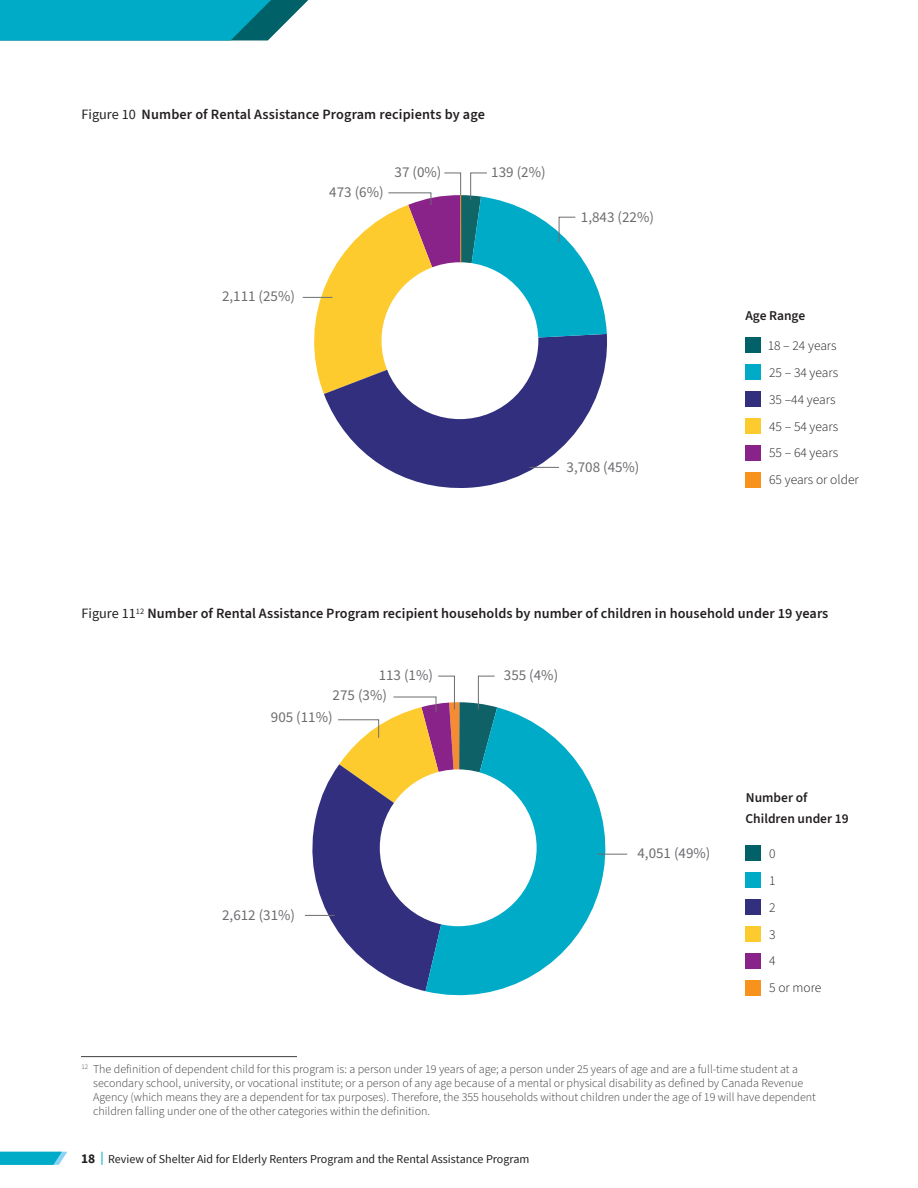
<style>
.page{position:relative;width:918px;height:1188px;background:#fff}
.page>*{position:absolute;margin:0;border:0;box-sizing:border-box;transform-origin:0 0}
.t1{font:15px "Source Sans Pro";color:#6c6d70}
.FIGURE_header{font:600 14.25px "Source Sans 3";letter-spacing:.005em;color:#231f20}
.sub_bullets{font:300 13.5px "Source Sans 3";color:#231f20}
.sub_bullets-2{font:600 13.5px/21px "Source Sans 3";color:#231f20}
.Footnote_first_line{font:300 12px/13.8px "Source Sans 3";color:#3e3e3f}
.t2{font:12px "Source Sans Pro";color:#231f20}
.s1{font-family:"Source Sans Pro";font-weight:400}
.s2{font-weight:700;font-size:13.5px}
.s3{font-weight:700;font-size:14.7px;color:#fff}
</style>
<div class="page">
<svg style="left:102px;top:1152px;width:1px;height:13px"></svg>
<svg style="left:0;top:1152px;width:67px;height:13px"></svg>
<svg style="left:0;top:0;width:309px;height:40px;background:#10a7c0"></svg>
<hr style="left:81px;top:1056px;width:216px;height:1px;background:#3e3e3f">
<svg style="left:324px;top:394px;width:274px;height:94px"></svg>
<svg style="left:302px;top:172px;width:305px;height:222px"></svg>
<hr style="left:460px;top:195px;width:1px;height:67px;background:#f58b32">
<hr style="left:529px;top:467px;width:30px;height:1px;background:#6c6d70">
<svg style="left:497px;top:707px;width:124px;height:147px;fill:#00abc8"></svg>
<div style="left:380px;top:769px;width:157px;height:157px;background:#fff;border-radius:50%"></div>
<svg style="left:161px;top:854px;width:467px;height:204px"></svg>
<svg style="left:298px;top:676px;width:199px;height:382px"></svg>
<div style="left:745px;top:338px;width:15px;height:15px;background:#006169"></div>
<div style="left:745px;top:365px;width:15px;height:15px;background:#00abc8"></div>
<div style="left:745px;top:392px;width:15px;height:15px;background:#312f7e"></div>
<div style="left:745px;top:419px;width:15px;height:15px;background:#fecb2f"></div>
<div style="left:745px;top:446px;width:15px;height:15px;background:#8a2389"></div>
<div style="left:745px;top:473px;width:15px;height:15px;background:#f7931d"></div>
<div style="left:745px;top:846px;width:15px;height:15px;background:#006169"></div>
<div style="left:745px;top:873px;width:15px;height:15px;background:#00abc8"></div>
<div style="left:745px;top:900px;width:15px;height:15px;background:#312f7e"></div>
<div style="left:745px;top:927px;width:15px;height:15px;background:#fecb2f"></div>
<div style="left:745px;top:954px;width:15px;height:15px;background:#8a2389"></div>
<div style="left:745px;top:981px;width:15px;height:15px;background:#f7931d"></div>
<p class="FIGURE_header" style="left:82px;top:105px;width:405px"><span class="s1">Figure 10</span> Number of Rental Assistance Program recipients by age</p>
<p class="t1" style="left:329px;top:183px;width:56px">473 (6%)</p>
<p class="t1" style="left:395px;top:163px;width:48px">37 (0%)</p>
<p class="t1" style="left:222px;top:287px;width:74px">2,111 (25%)</p>
<p class="t1" style="left:491px;top:163px;width:56px">139 (2%)</p>
<p class="t1" style="left:581px;top:207px;width:74px">1,843 (22%)</p>
<p class="t1" style="left:567px;top:458px;width:74px">3,708 (45%)</p>
<p class="sub_bullets-2" style="left:745px;top:305px;width:61px">Age Range</p>
<p class="sub_bullets" style="left:768px;top:338px;width:71px">18 – 24 years</p>
<p class="sub_bullets" style="left:769px;top:364px;width:71px">25 – 34 years</p>
<p class="sub_bullets" style="left:769px;top:391px;width:68px">35 –44 years</p>
<p class="sub_bullets" style="left:769px;top:418px;width:71px">45 – 54 years</p>
<p class="sub_bullets" style="left:769px;top:445px;width:71px">55 – 64 years</p>
<p class="sub_bullets" style="left:769px;top:471px;width:91px">65 years or older</p>
<p class="FIGURE_header" style="left:82px;top:605px;width:748px"><span class="s1">Figure 11</span><sup>12</sup> Number of Rental Assistance Program recipient households by number of children in household under 19 years</p>
<p class="t1" style="left:379px;top:666px;width:56px">113 (1%)</p>
<p class="t1" style="left:333px;top:686px;width:56px">275 (3%)</p>
<p class="t1" style="left:271px;top:708px;width:63px">905 (11%)</p>
<p class="t1" style="left:504px;top:666px;width:56px">355 (4%)</p>
<p class="t1" style="left:222px;top:905px;width:74px">2,612 (31%)</p>
<p class="t1" style="left:638px;top:844px;width:74px">4,051 (49%)</p>
<p class="sub_bullets-2" style="left:746px;top:787px;width:105px">Number of<br>Children under 19</p>
<p class="sub_bullets" style="left:769px;top:846px;width:8px">0</p>
<p class="sub_bullets" style="left:769px;top:872px;width:8px">1</p>
<p class="sub_bullets" style="left:769px;top:899px;width:8px">2</p>
<p class="sub_bullets" style="left:769px;top:926px;width:8px">3</p>
<p class="sub_bullets" style="left:769px;top:953px;width:8px">4</p>
<p class="sub_bullets" style="left:769px;top:980px;width:54px">5 or more</p>
<p class="Footnote_first_line" style="left:93px;top:1063px;width:724px;text-indent:-12px"><sup>12</sup> The definition of dependent child for this program is: a person under 19 years of age; a person under 25 years of age and are a full-time student at a secondary school, university, or vocational institute; or a person of any age because of a mental or physical disability as defined by Canada Revenue Agency (which means they are a dependent for tax purposes). Therefore, the 355 households without children under the age of 19 will have dependent children falling under one of the other categories within the definition.</p>
<p class="t2" style="left:81px;top:1151px;width:450px"><span class="s2">18</span><span class="s3">A</span> Review of Shelter Aid for Elderly Renters Program and the Rental Assistance Program</p>
</div>
